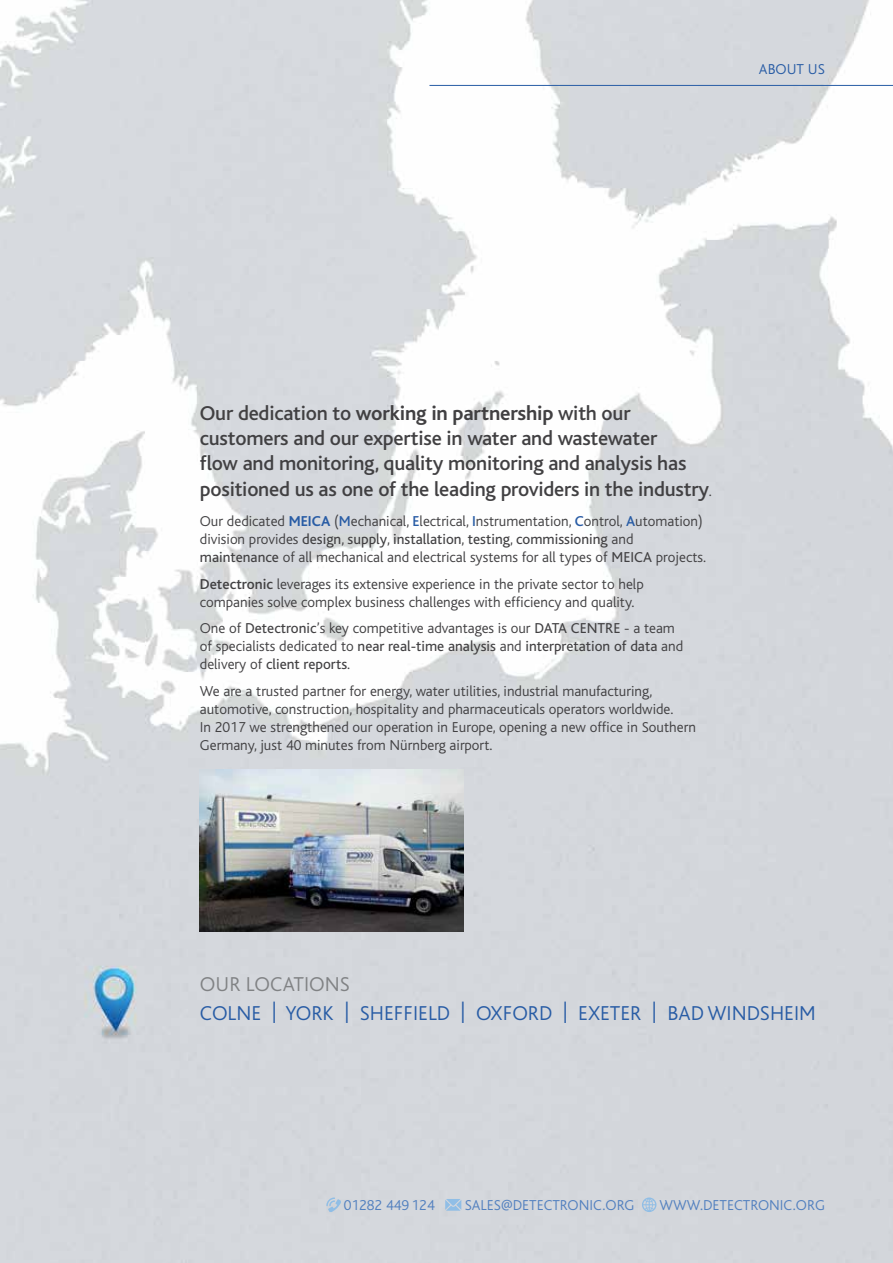
<style>
.page{position:relative;width:893px;height:1263px;background:#fff}
.page>*{position:absolute;margin:0;border:0;box-sizing:border-box;transform-origin:0 0}
.t1{font:500 21px/25.2px "Bliss";letter-spacing:-.01em;color:#414042}
.t2{font:300 21px "Bliss";color:#285ca5}
.t3{font:300 21px "Bliss";color:#808284}
.t4{font:300 15px/18px "Bliss";color:#414042}
.t5{font:300 15px "Bliss";color:#5280bf}
.t6{font:300 15px "Bliss";color:#285ca5}
.s1{font-weight:700}
.s2{font-weight:300;font-size:15px}
.s3{font-weight:700;color:#285ca5}
.s4{font-weight:500;color:#285ca5}
.s5{font-weight:400}
.s6{font-weight:500}
</style>
<div class="page">
<img style="left:0;top:0;width:893px;height:1263px">
<hr style="left:429px;top:85px;width:464px;height:1px;background:#285ca5">
<img style="left:200px;top:770px;width:263px;height:161px">
<svg style="left:326px;top:1197px;width:15px;height:15px"></svg>
<svg style="left:445px;top:1199px;width:16px;height:12px"></svg>
<svg style="left:642px;top:1197px;width:14px;height:15px"></svg>
<p class="t6" style="left:759px;top:63px;width:67px">ABOUT US</p>
<h1 class="t1" style="left:200px;top:402px;width:513px">Our dedication to <span class="s1">working in partnership</span> with our customers and our expertise in water and wastewater<br>flow and monitoring, quality monitoring and analysis has positioned us as one of the leading providers in the industry<span class="s2">.</span></h1>
<p class="t4" style="left:200px;top:513px;width:508px">Our dedicated <span class="s3">MEICA</span> (<span class="s4">M</span>echanical, <span class="s4">E</span>lectrical, <span class="s4">I</span>nstrumentation, <span class="s4">C</span>ontrol, <span class="s4">A</span>utomation) division provides <span class="s5">design</span>, <span class="s5">supply</span>, <span class="s5">installation</span>, <span class="s5">testing</span>, <span class="s5">commissioning</span> and <span class="s5">maintenance</span> of all mechanical and electrical systems for all types of <span class="s5">MEICA</span> projects.</p>
<p class="t4" style="left:200px;top:576px;width:445px"><span class="s6">Detectronic</span> leverages its extensive experience in the private sector to help companies solve complex business challenges with efficiency and quality.</p>
<p class="t4" style="left:200px;top:620px;width:485px">One of <span class="s5">Detectronic</span>’s key competitive advantages is our <span class="s5">DATA CENTRE</span> - a team of specialists dedicated to <span class="s5">near real-time analysis</span> and <span class="s5">interpretation of data</span> and delivery of <span class="s5">client reports</span>.</p>
<p class="t4" style="left:200px;top:683px;width:498px">We are a trusted partner for energy, water utilities, industrial manufacturing, automotive, construction, hospitality and pharmaceuticals operators worldwide.<br>In 2017 we strengthened our operation in Europe, opening a new office in Southern Germany, just 40 minutes from Nürnberg airport.</p>
<h1 class="t3" style="left:200px;top:974px;width:151px">OUR LOCATIONS</h1>
<h1 class="t2" style="left:200px;top:1003px;width:617px">COLNE | YORK | SHEFFIELD | OXFORD | EXETER | BAD WINDSHEIM</h1>
<p class="t5" style="left:344px;top:1198px;width:92px">01282 449 124</p>
<p class="t5" style="left:465px;top:1198px;width:171px">SALES@DETECTRONIC.ORG</p>
<p class="t5" style="left:659px;top:1198px;width:167px">WWW.DETECTRONIC.ORG</p>
</div>
